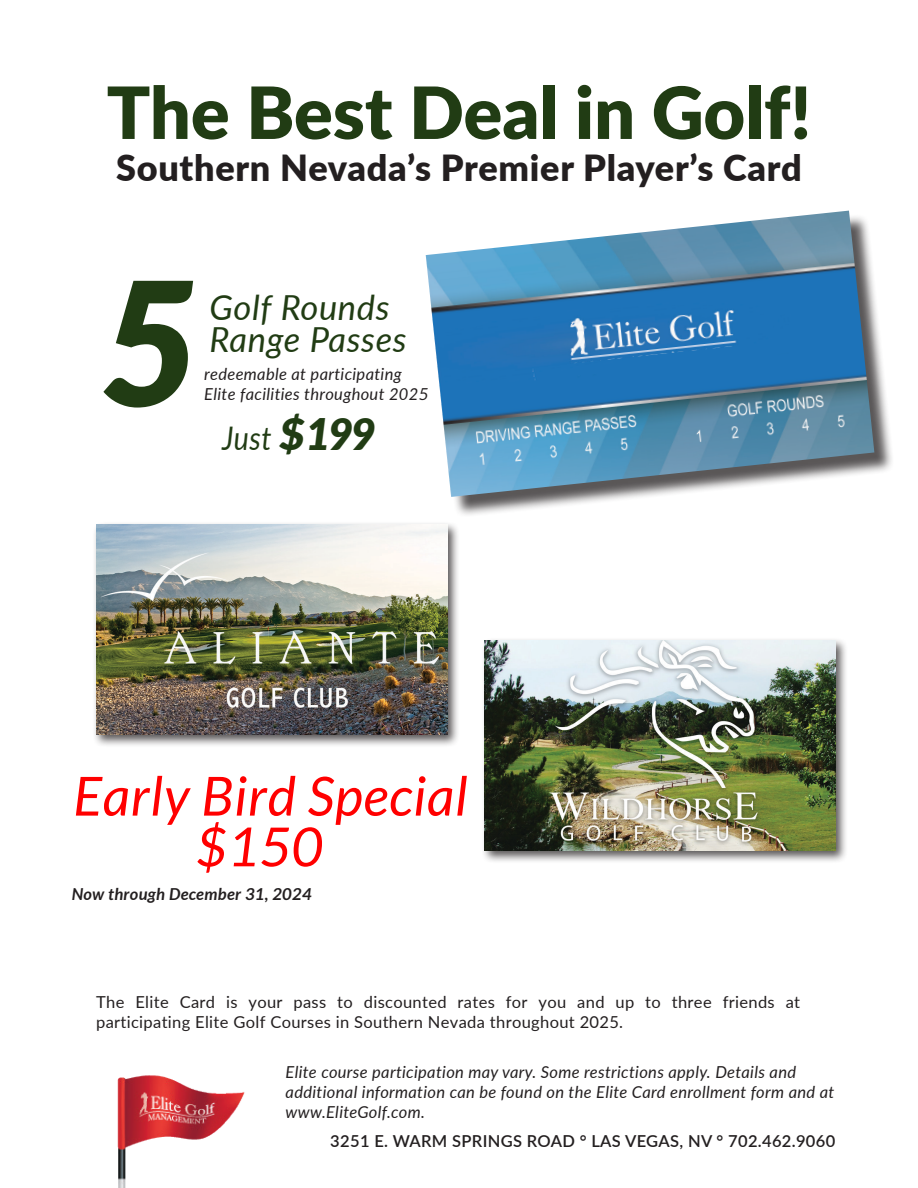
<style>
.page{position:relative;width:918px;height:1188px;background:#fff}
.page>*{position:absolute;margin:0;border:0;box-sizing:border-box;transform-origin:0 0}
.t1{font:900 72px "Lato";color:#213c14}
.t2{font:italic 54px/50.7px "Lato";letter-spacing:.015em;color:#f00;text-align:center}
.t3{font:900 36px "Lato";letter-spacing:.02em;color:#231f20}
.t4{font:italic 34.5px "Lato";letter-spacing:.02em;color:#213c14}
.t5{font:italic 32.55px "Lato";color:#213c14;scale:.88 1}
.t6{font:italic 16.5px/19.8px "Lato";letter-spacing:.02em;color:#231f20}
.t7{font:16.5px/19.8px "Lato";letter-spacing:.02em;color:#231f20}
.t8{font:600 16.5px "Lato";letter-spacing:.02em;color:#231f20}
.t9{font:italic 700 16.5px "Lato";letter-spacing:.02em;color:#231f20}
.s1{font-style:inherit}
.s2{font-weight:900;font-size:43.5px}
</style>
<div class="page">
<div style="left:429px;top:214px;width:466px;height:304px;background:#231f20;opacity:.75"></div>
<img style="left:426px;top:211px;width:448px;height:286px">
<svg style="left:103px;top:281px;width:90px;height:127px"></svg>
<div style="left:93px;top:521px;width:367px;height:227px;background:#231f20;opacity:.75"></div>
<img style="left:96px;top:524px;width:351px;height:210px">
<div style="left:481px;top:637px;width:368px;height:227px;background:#231f20;opacity:.75"></div>
<img style="left:484px;top:641px;width:351px;height:210px">
<img style="left:117px;top:1075px;width:128px;height:113px">
<img style="left:518px;top:340px;width:270px;height:42px">
<p class="t1" style="left:107px;top:59px;width:706px">The Best Deal in Golf!</p>
<p class="t3" style="left:116px;top:141px;width:687px">Southern Nevada’s Premier Player’s Card</p>
<p class="t4" style="left:210px;top:282px;width:182px">Golf Rounds</p>
<p class="t4" style="left:210px;top:315px;width:199px">Range Passes</p>
<p class="t6" style="left:204px;top:363px;width:226px">redeemable at participating<br>Elite facilities throughout 202<span class="s1">5</span></p>
<p class="t5" style="left:222px;top:415px;width:176px">Just <span class="s2">$199</span></p>
<h2 class="t2" style="left:73px;top:772px;width:396px">Early Bird Special $150</h2>
<p class="t9" style="left:72px;top:885px;width:241px">Now through December 31, 2024</p>
<p class="t7" style="left:96px;top:991px;width:706px">The Elite Card is your pass to discounted rates for you and up to three friends at participating Elite Golf Courses in Southern Nevada throughout 202<span class="s1">5</span>.</p>
<p class="t6" style="left:286px;top:1062px;width:550px">Elite course participation may vary. Some restrictions apply. Details and additional information can be found on the Elite Card enrollment form and at www.EliteGolf.com.</p>
<p class="t8" style="left:330px;top:1129px;width:507px">3251 E. WARM SPRINGS ROAD ° LAS VEGAS, NV ° 702.462.9060</p>
</div>
